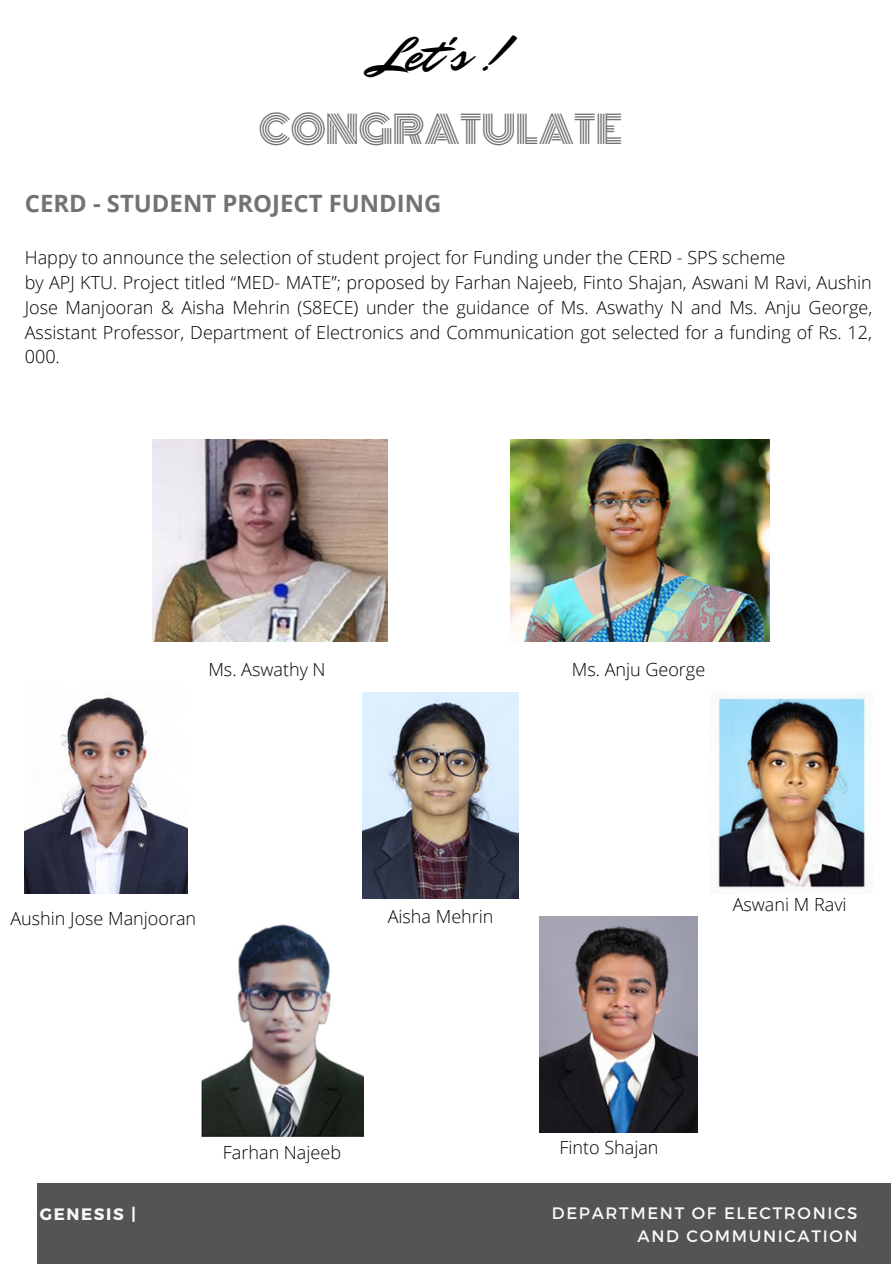
<style>
.page{position:relative;width:894px;height:1264px;background:#fff}
.page>*{position:absolute;margin:0;border:0;box-sizing:border-box;transform-origin:0 0}
.t1{font:49.65px "Mr Dafoe";color:#000}
.t2{font:37.5px "Monoton";color:#737373}
.t3{font:700 23.85px "Open Sans";color:#737373}
.t4{font:300 18px/24.8px "Open Sans";color:#000;text-align:justify}
.t5{font:16.5px/22.5px "Montserrat";letter-spacing:.1em;color:#fafafa;text-align:right}
.t6{font:700 16.5px "Montserrat";letter-spacing:.1em;color:#fafafa}
</style>
<div class="page">
<div style="left:37px;top:1183px;width:853px;height:80px;background:#545454"></div>
<img style="left:153px;top:439px;width:234px;height:202px">
<img style="left:510px;top:439px;width:259px;height:202px">
<img style="left:718px;top:697px;width:147px;height:192px">
<img style="left:25px;top:697px;width:162px;height:196px">
<img style="left:201px;top:924px;width:162px;height:212px">
<img style="left:363px;top:692px;width:155px;height:206px">
<img style="left:539px;top:916px;width:158px;height:216px">
<p class="t1" style="left:374px;top:21px;width:134px">Let's !</p>
<p class="t2" style="left:259px;top:101px;width:365px">CONGRATULATE</p>
<p class="t3" style="left:25px;top:186px;width:418px">CERD - STUDENT PROJECT FUNDING</p>
<p class="t4" style="left:25px;top:245px;width:762px">Happy to announce the selection of student project for Funding under the CERD - SPS scheme</p>
<p class="t4" style="left:25px;top:269px;width:848px">by APJ KTU. Project titled “MED- MATE”; proposed by Farhan Najeeb, Finto Shajan, Aswani M Ravi, Aushin Jose Manjooran &amp; Aisha Mehrin (S8ECE) under the guidance of Ms. Aswathy N and Ms. Anju George, Assistant Professor, Department of Electronics and Communication got selected for a funding of Rs. 12, 000.</p>
<p class="t4" style="left:208px;top:656px;width:119px">Ms. Aswathy N</p>
<p class="t4" style="left:571px;top:656px;width:135px">Ms. Anju George</p>
<p class="t4" style="left:10px;top:905px;width:187px">Aushin Jose Manjooran</p>
<p class="t4" style="left:387px;top:904px;width:107px">Aisha Mehrin</p>
<p class="t4" style="left:732px;top:891px;width:115px">Aswani M Ravi</p>
<p class="t4" style="left:223px;top:1139px;width:120px">Farhan Najeeb</p>
<p class="t4" style="left:559px;top:1135px;width:101px">Finto Shajan</p>
<p class="t6" style="left:40px;top:1203px;width:98px">GENESIS |</p>
<p class="t5" style="left:551px;top:1201px;width:307px">DEPARTMENT OF ELECTRONICS<br>AND COMMUNICATION</p>
</div>
